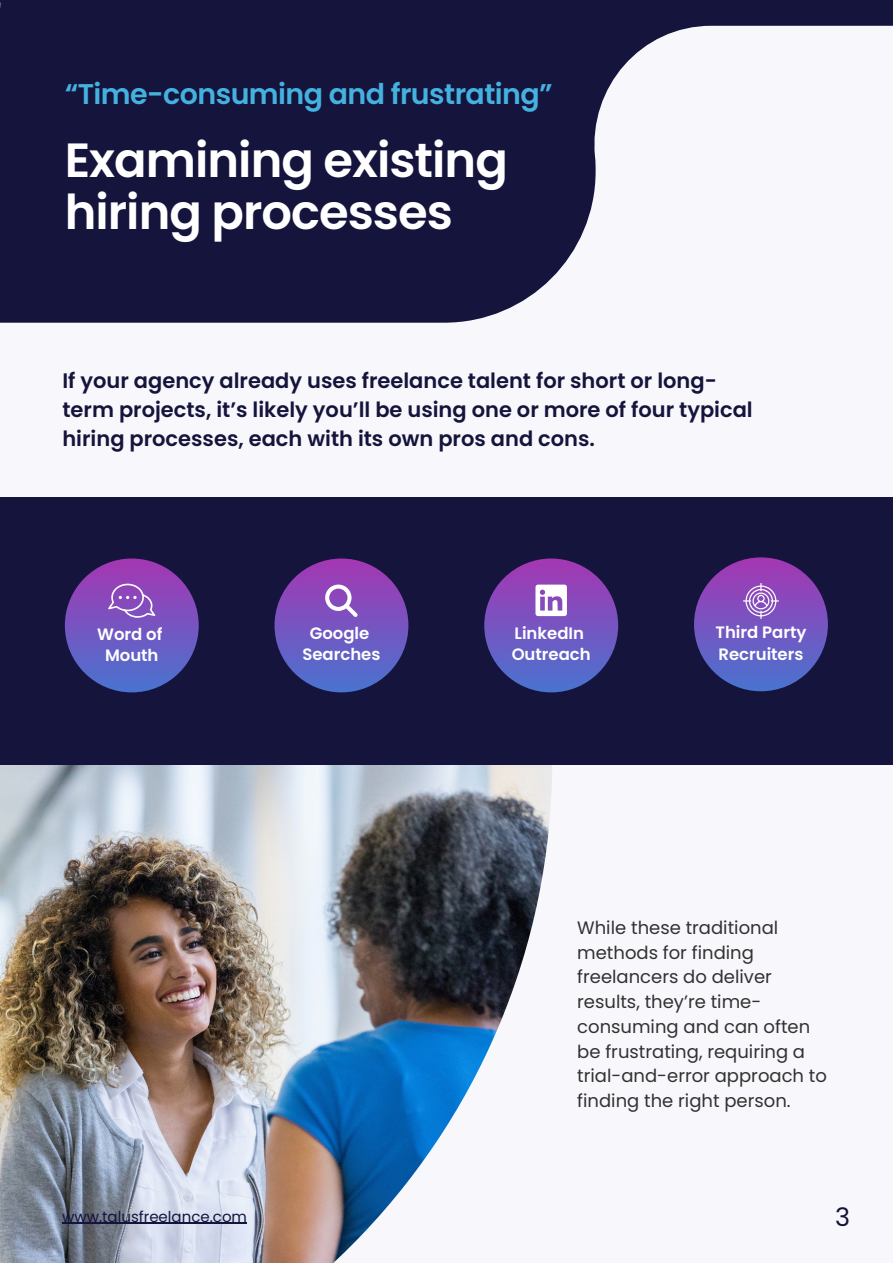
<style>
.page{position:relative;width:893px;height:1264px;background:#fff}
.page>*{position:absolute;margin:0;border:0;box-sizing:border-box;transform-origin:0 0}
.t1{font:600 48px/51.8px "Poppins";letter-spacing:-.02em;color:#fff}
.t2{font:600 28.5px "Poppins";letter-spacing:-.02em;color:#44b1de}
.t3{font:25.5px "Poppins";color:#14143d}
.t4{font:600 21px/29.2px "Poppins";color:#14143c}
.t5{font:18px/24.8px "Poppins";color:#323232}
.t6{font:600 16.5px/21.3px "Poppins";color:#fff}
.t7{font:15px "Poppins";color:#14143d}
</style>
<div class="page">
<div style="left:0;top:0;width:892px;height:1262px;background:#f8f8fc"></div>
<img style="left:0;top:765px;width:552px;height:497px">
<div style="left:0;top:497px;width:892px;height:268px;background:#14143d"></div>
<svg style="left:0;top:0;width:892px;height:323px;fill:#14143d"></svg>
<div style="left:65px;top:558px;width:134px;height:134px;background:linear-gradient(to bottom,#a235af,#4b73d0);border-radius:50%"></div>
<svg style="left:108px;top:583px;width:47px;height:34px;background:#9c67c6"></svg>
<div style="left:484px;top:558px;width:134px;height:134px;background:linear-gradient(to bottom,#a235af,#4a73d0);border-radius:50%"></div>
<svg style="left:535px;top:584px;width:32px;height:32px"></svg>
<div style="left:694px;top:557px;width:133px;height:134px;background:linear-gradient(to bottom,#a435b1,#4a73d0);border-radius:50%"></div>
<svg style="left:743px;top:583px;width:35px;height:36px"></svg>
<div style="left:274px;top:558px;width:134px;height:134px;background:linear-gradient(to bottom,#a235af,#4a73d0);border-radius:50%"></div>
<svg style="left:325px;top:584px;width:33px;height:33px"></svg>
<hr style="left:62px;top:1222px;width:185px;height:1px;background:#14143d">
<p class="t2" style="left:65px;top:74px;width:489px">“Time-consuming and frustrating”</p>
<p class="t1" style="left:65px;top:134px;width:444px">Examining existing hiring processes</p>
<p class="t4" style="left:62px;top:365px;width:691px">If your agency already uses freelance talent for short or long&shy;term projects, it’s likely you’ll be using one or more of four typical hiring processes, each with its own pros and cons.</p>
<p class="t6" style="left:97px;top:623px;width:67px">Word of</p>
<p class="t6" style="left:105px;top:645px;width:55px">Mouth</p>
<p class="t6" style="left:309px;top:622px;width:61px">Google</p>
<p class="t6" style="left:302px;top:644px;width:79px">Searches</p>
<p class="t6" style="left:514px;top:622px;width:71px">LinkedIn</p>
<p class="t6" style="left:511px;top:644px;width:81px">Outreach</p>
<p class="t6" style="left:715px;top:622px;width:92px">Third Party<br>Recruiters</p>
<p class="t5" style="left:577px;top:915px;width:251px">While these traditional methods for finding freelancers do deliver results, they’re time&shy;consuming and can often be frustrating, requiring a trial-and-error approach to finding the right person.</p>
<p class="t7" style="left:62px;top:1205px;width:186px">www.talusfreelance.com</p>
<p class="t3" style="left:835px;top:1199px;width:17px">3</p>
</div>
